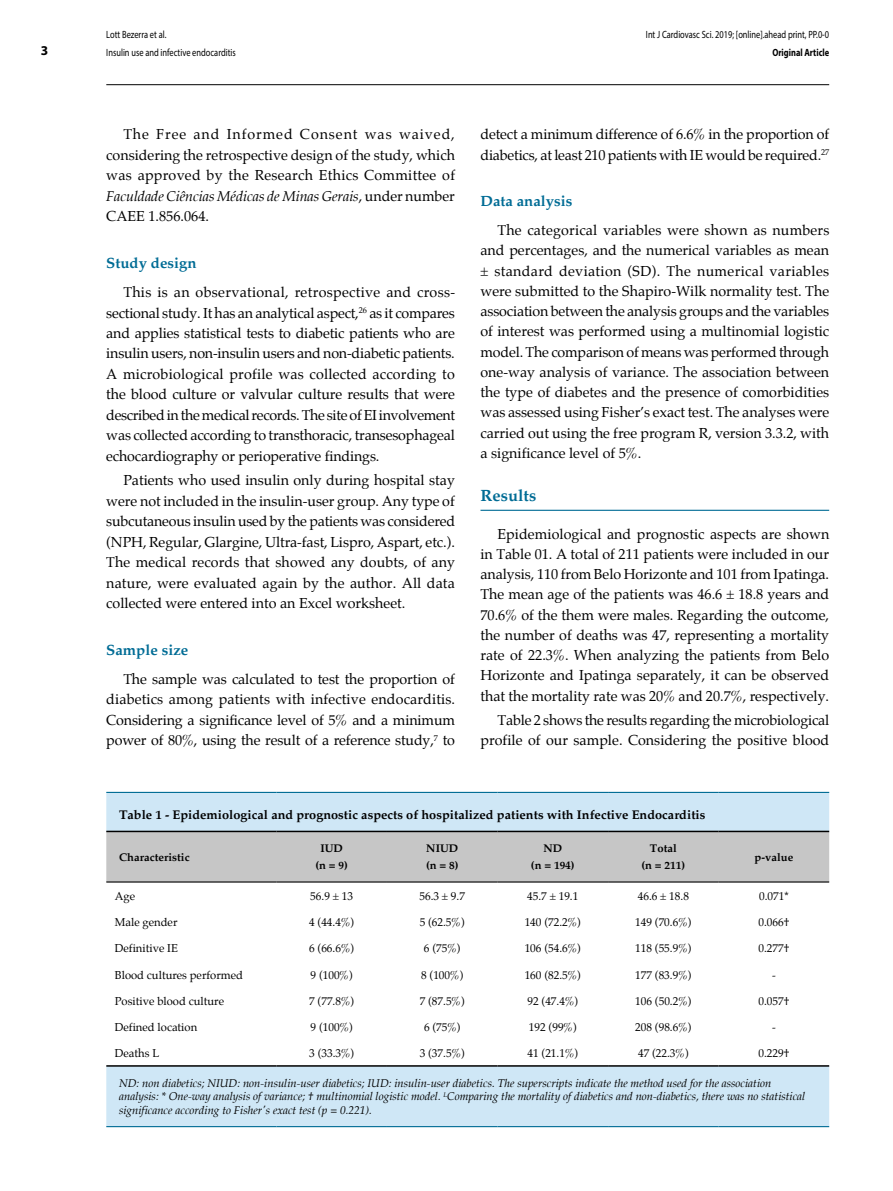
<style>
.page{position:relative;width:893px;height:1191px;background:#fff}
.page>*{position:absolute;margin:0;border:0;box-sizing:border-box;transform-origin:0 0}
.t1{font:700 16.5px "Palatino";color:#006c95}
.t2{font:700 15px "Palatino";color:#006c95}
.t3{font:14.25px/20.4px "Palatino";color:#000;text-align:justify}
.t4{font:700 13.5px "Myriad Pro";color:#000}
.t5{font:700 12.75px "Palatino";color:#000}
.t6{font:11.25px "Palatino";color:#000}
.t7{font:italic 11.25px/13.5px "Palatino";color:#000}
.t8{font:700 11.25px/16.8px "Palatino";color:#000;text-align:center}
.t9{font:10.5px/18px "Myriad Pro";color:#000;scale:.8 1}
.t10{font:700 10.5px "Myriad Pro";color:#000;scale:.8 1}
.s1{font-style:italic}
</style>
<div class="page">
<hr style="left:106px;top:84px;width:723px;height:1px;background:#000">
<svg style="left:106px;top:793px;width:723px;height:333px"></svg>
<div style="left:106px;top:832px;width:723px;height:49px;background:#c6c6c6"></div>
<hr style="left:106px;top:792px;width:170px;height:1px;background:#006c95">
<hr style="left:276px;top:792px;width:111px;height:1px;background:#006c95">
<hr style="left:387px;top:792px;width:110px;height:1px;background:#006c95">
<hr style="left:497px;top:792px;width:111px;height:1px;background:#006c95">
<hr style="left:608px;top:792px;width:111px;height:1px;background:#006c95">
<hr style="left:719px;top:792px;width:110px;height:1px;background:#006c95">
<hr style="left:106px;top:830px;width:170px;height:2px;background:#000">
<hr style="left:276px;top:830px;width:111px;height:2px;background:#000">
<hr style="left:387px;top:830px;width:110px;height:2px;background:#000">
<hr style="left:497px;top:830px;width:111px;height:2px;background:#000">
<hr style="left:608px;top:830px;width:111px;height:2px;background:#000">
<hr style="left:719px;top:830px;width:110px;height:2px;background:#000">
<hr style="left:106px;top:1065px;width:170px;height:1px;background:#000">
<hr style="left:276px;top:1065px;width:111px;height:1px;background:#000">
<hr style="left:387px;top:1065px;width:110px;height:1px;background:#000">
<hr style="left:497px;top:1065px;width:111px;height:1px;background:#000">
<hr style="left:608px;top:1065px;width:111px;height:1px;background:#000">
<hr style="left:719px;top:1065px;width:110px;height:1px;background:#000">
<hr style="left:106px;top:1126px;width:170px;height:1px;background:#006c95">
<hr style="left:276px;top:1126px;width:111px;height:1px;background:#006c95">
<hr style="left:387px;top:1126px;width:110px;height:1px;background:#006c95">
<hr style="left:497px;top:1126px;width:111px;height:1px;background:#006c95">
<hr style="left:608px;top:1126px;width:111px;height:1px;background:#006c95">
<hr style="left:719px;top:1126px;width:110px;height:1px;background:#006c95">
<hr style="left:106px;top:881px;width:170px;height:1px;background:#000">
<hr style="left:276px;top:881px;width:111px;height:1px;background:#000">
<hr style="left:387px;top:881px;width:110px;height:1px;background:#000">
<hr style="left:497px;top:881px;width:111px;height:1px;background:#000">
<hr style="left:608px;top:881px;width:111px;height:1px;background:#000">
<hr style="left:719px;top:881px;width:110px;height:1px;background:#000">
<hr style="left:480px;top:510px;width:349px;height:1px;background:#006c95">
<p class="t4" style="left:41px;top:42px;width:9px">3</p>
<p class="t9" style="left:106px;top:25px;width:163px">Lott Bezerra et al.<br>Insulin use and infective endocarditis</p>
<p class="t9" style="left:646px;top:25px;width:231px">Int J Cardiovasc Sci. 2019; [online].ahead print, PP.0-0</p>
<p class="t10" style="left:772px;top:45px;width:73px">Original Article</p>
<p class="t3" style="left:106px;top:125px;width:350px;text-indent:17px">The Free and Informed Consent was waived, considering the retrospective design of the study, which was approved by the Research Ethics Committee of <span class="s1">Faculdade Ciências Médicas de Minas Gerais</span>, under number CAEE 1.856.064.</p>
<p class="t2" style="left:106px;top:254px;width:92px">Study design</p>
<p class="t3" style="left:106px;top:282px;width:350px;text-indent:17px">This is an observational, retrospective and cross&shy;sectional study. It has an analytical aspect,<sup>26</sup> as it compares and applies statistical tests to diabetic patients who are insulin users, non-insulin users and non-diabetic patients.<br>A microbiological profile was collected according to the blood culture or valvular culture results that were described in the medical records. The site of EI involvement was collected according to transthoracic, transesophageal echocardiography or perioperative findings.</p>
<p class="t3" style="left:106px;top:470px;width:350px;text-indent:17px">Patients who used insulin only during hospital stay were not included in the insulin-user group. Any type of subcutaneous insulin used by the patients was considered (NPH, Regular, Glargine, Ultra-fast, Lispro, Aspart, etc.).<br>The medical records that showed any doubts, of any nature, were evaluated again by the author. All data collected were entered into an Excel worksheet.</p>
<p class="t2" style="left:106px;top:641px;width:84px">Sample size</p>
<p class="t3" style="left:106px;top:669px;width:350px;text-indent:17px">The sample was calculated to test the proportion of diabetics among patients with infective endocarditis.<br>Considering a significance level of 5% and a minimum power of 80%, using the result of a reference study,<sup>7</sup> to</p>
<p class="t3" style="left:480px;top:125px;width:350px">detect a minimum difference of 6.6% in the proportion of diabetics, at least 210 patients with IE would be required.<sup>27</sup></p>
<p class="t2" style="left:480px;top:192px;width:94px">Data analysis</p>
<p class="t3" style="left:480px;top:220px;width:350px;text-indent:17px">The categorical variables were shown as numbers and percentages, and the numerical variables as mean ± standard deviation (SD). The numerical variables were submitted to the Shapiro-Wilk normality test. The association between the analysis groups and the variables of interest was performed using a multinomial logistic model. The comparison of means was performed through one-way analysis of variance. The association between the type of diabetes and the presence of comorbidities was assessed using Fisher’s exact test. The analyses were carried out using the free program R, version 3.3.2, with a significance level of 5%.</p>
<p class="t1" style="left:480px;top:486px;width:57px">Results</p>
<p class="t3" style="left:480px;top:524px;width:350px;text-indent:17px">Epidemiological and prognostic aspects are shown in Table 01. A total of 211 patients were included in our analysis, 110 from Belo Horizonte and 101 from Ipatinga.<br>The mean age of the patients was 46.6 ± 18.8 years and 70.6% of the them were males. Regarding the outcome, the number of deaths was 47, representing a mortality rate of 22.3%. When analyzing the patients from Belo Horizonte and Ipatinga separately, it can be observed that the mortality rate was 20% and 20.7%, respectively.</p>
<p class="t3" style="left:480px;top:710px;width:350px;text-align:right">Table 2 shows the results regarding the microbiological profile of our sample. Considering the positive blood</p>
<p class="t5" style="left:119px;top:807px;width:588px">Table 1 - Epidemiological and prognostic aspects of hospitalized patients with Infective Endocarditis</p>
<p class="t8" style="left:119px;top:848px;width:72px">Characteristic</p>
<p class="t8" style="left:315px;top:840px;width:34px">IUD (n = 9)</p>
<p class="t8" style="left:426px;top:840px;width:34px;text-align:left">NIUD (n = 8)</p>
<p class="t8" style="left:531px;top:840px;width:45px">ND<br>(n = 194)</p>
<p class="t8" style="left:641px;top:840px;width:45px">Total<br>(n = 211)</p>
<p class="t8" style="left:755px;top:848px;width:40px">p-value</p>
<p class="t6" style="left:115px;top:889px;width:22px">Age</p>
<p class="t6" style="left:310px;top:889px;width:44px">56.9 ± 13</p>
<p class="t6" style="left:419px;top:889px;width:47px">56.3 ± 9.7</p>
<p class="t6" style="left:527px;top:889px;width:53px">45.7 ± 19.1</p>
<p class="t6" style="left:638px;top:889px;width:53px">46.6 ± 18.8</p>
<p class="t6" style="left:759px;top:889px;width:31px">0.071*</p>
<p class="t6" style="left:115px;top:915px;width:64px">Male gender</p>
<p class="t6" style="left:309px;top:915px;width:47px">4 (44.4%)</p>
<p class="t6" style="left:420px;top:915px;width:47px">5 (62.5%)</p>
<p class="t6" style="left:525px;top:915px;width:58px">140 (72.2%)</p>
<p class="t6" style="left:635px;top:915px;width:58px">149 (70.6%)</p>
<p class="t6" style="left:758px;top:915px;width:32px">0.066†</p>
<p class="t6" style="left:115px;top:942px;width:65px">Definitive IE</p>
<p class="t6" style="left:309px;top:942px;width:47px">6 (66.6%)</p>
<p class="t6" style="left:424px;top:942px;width:38px">6 (75%)</p>
<p class="t6" style="left:525px;top:942px;width:58px">106 (54.6%)</p>
<p class="t6" style="left:635px;top:942px;width:58px">118 (55.9%)</p>
<p class="t6" style="left:758px;top:942px;width:32px">0.277†</p>
<p class="t6" style="left:115px;top:968px;width:130px">Blood cultures performed</p>
<p class="t6" style="left:311px;top:968px;width:44px">9 (100%)</p>
<p class="t6" style="left:421px;top:968px;width:44px">8 (100%)</p>
<p class="t6" style="left:525px;top:968px;width:58px">160 (82.5%)</p>
<p class="t6" style="left:635px;top:968px;width:58px">177 (83.9%)</p>
<p class="t6" style="left:772px;top:968px;width:5px">-</p>
<p class="t6" style="left:115px;top:994px;width:111px">Positive blood culture</p>
<p class="t6" style="left:309px;top:994px;width:47px">7 (77.8%)</p>
<p class="t6" style="left:420px;top:994px;width:47px">7 (87.5%)</p>
<p class="t6" style="left:527px;top:994px;width:52px">92 (47.4%)</p>
<p class="t6" style="left:635px;top:994px;width:58px">106 (50.2%)</p>
<p class="t6" style="left:758px;top:994px;width:32px">0.057†</p>
<p class="t6" style="left:115px;top:1020px;width:84px">Defined location</p>
<p class="t6" style="left:311px;top:1020px;width:44px">9 (100%)</p>
<p class="t6" style="left:424px;top:1020px;width:38px">6 (75%)</p>
<p class="t6" style="left:529px;top:1020px;width:49px">192 (99%)</p>
<p class="t6" style="left:635px;top:1020px;width:58px">208 (98.6%)</p>
<p class="t6" style="left:772px;top:1020px;width:5px">-</p>
<p class="t6" style="left:115px;top:1047px;width:46px">Deaths L</p>
<p class="t6" style="left:309px;top:1047px;width:47px">3 (33.3%)</p>
<p class="t6" style="left:420px;top:1047px;width:47px">3 (37.5%)</p>
<p class="t6" style="left:527px;top:1047px;width:52px">41 (21.1%)</p>
<p class="t6" style="left:638px;top:1047px;width:52px">47 (22.3%)</p>
<p class="t6" style="left:758px;top:1047px;width:32px">0.229†</p>
<p class="t7" style="left:119px;top:1076px;width:688px">ND: non diabetics; NIUD: non-insulin-user diabetics; IUD: insulin-user diabetics. The superscripts indicate the method used for the association analysis: * One-way analysis of variance; † multinomial logistic model. <sup>L</sup>Comparing the mortality of diabetics and non-diabetics, there was no statistical significance according to Fisher's exact test (p = 0.221).</p>
</div>
